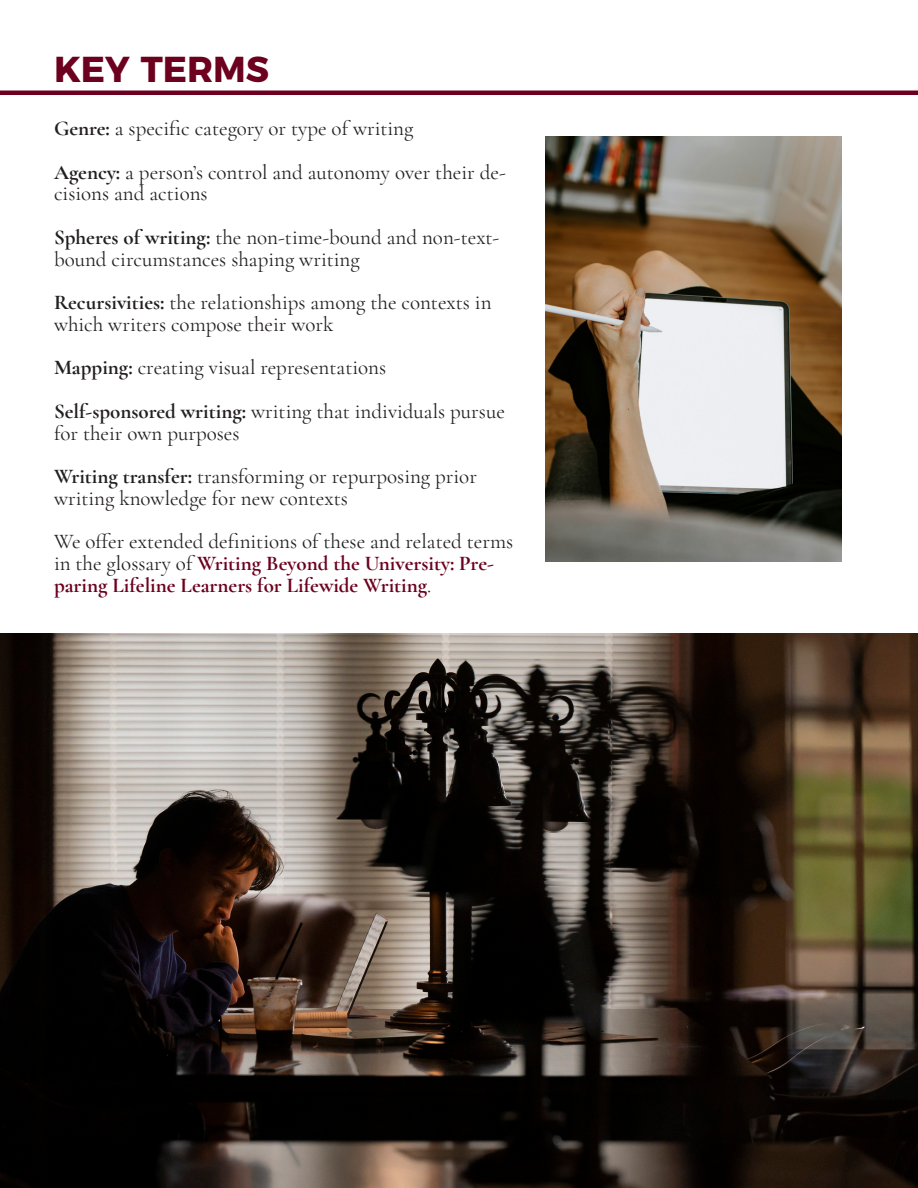
<style>
.page{position:relative;width:918px;height:1188px;background:#fff}
.page>*{position:absolute;margin:0;border:0;box-sizing:border-box;transform-origin:0 0}
.heading{font:700 36px "Montserrat";color:#6c001e}
.body_text_one_column{font:21px/21.8px "Cormorant Garamond";color:#231f20}
.body_text_one_column-2{font:700 21px/21.8px "Cormorant Garamond";color:#6c001e}
.s1{font-weight:700}
.s2{font-weight:400;color:#231f20}
</style>
<div class="page">
<hr style="left:0;top:91px;width:918px;height:4px;background:#6c001e">
<img style="left:0;top:634px;width:918px;height:554px">
<img style="left:545px;top:136px;width:297px;height:426px">
<h1 class="heading" style="left:54px;top:40px;width:217px">KEY TERMS</h1>
<p class="body_text_one_column" style="left:54px;top:118px;width:361px"><span class="s1">Genre:</span> a specific category or type of writing</p>
<p class="body_text_one_column" style="left:54px;top:161px;width:453px"><span class="s1">Agency:</span> a person’s control and autonomy over their de&shy;cisions and actions</p>
<p class="body_text_one_column" style="left:54px;top:226px;width:447px"><span class="s1">Spheres of writing:</span> the non-time-bound and non-text&shy;bound circumstances shaping writing</p>
<p class="body_text_one_column" style="left:54px;top:292px;width:439px"><span class="s1">Recursivities:</span> the relationships among the contexts in which writers compose their work</p>
<p class="body_text_one_column" style="left:54px;top:357px;width:334px"><span class="s1">Mapping:</span> creating visual representations</p>
<p class="body_text_one_column" style="left:54px;top:400px;width:452px"><span class="s1">Self-sponsored writing:</span> writing that individuals pursue for their own purposes</p>
<p class="body_text_one_column" style="left:54px;top:466px;width:425px"><span class="s1">Writing transfer:</span> transforming or repurposing prior writing knowledge for new contexts</p>
<p class="body_text_one_column-2" style="left:54px;top:531px;width:461px"><span class="s2">We offer extended definitions of these and related terms in the glossary of</span> Writing Beyond the University: Pre&shy;paring Lifeline Learners for Lifewide Writing<span class="s2">.</span></p>
</div>
